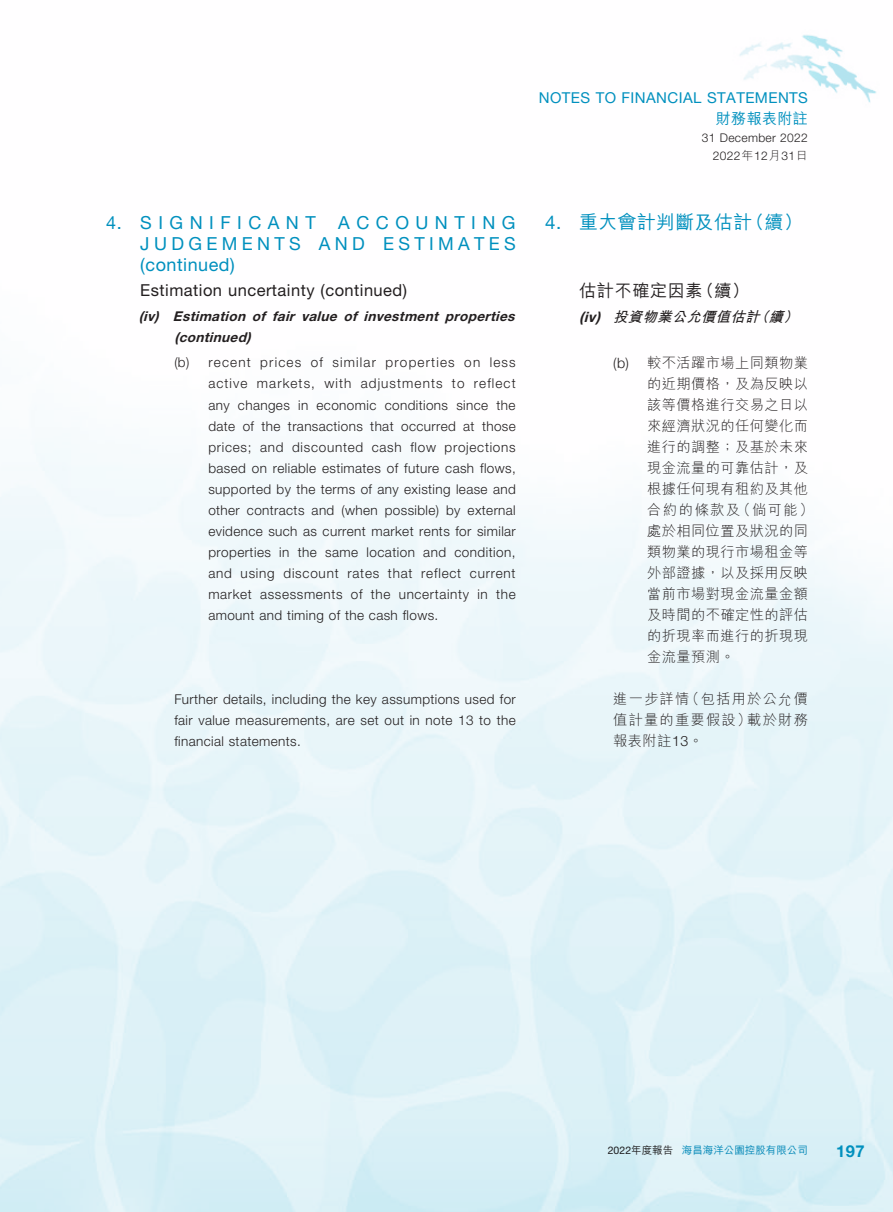
<style>
.page{position:relative;width:893px;height:1212px;background:#fff}
.page>*{position:absolute;margin:0;border:0;box-sizing:border-box;transform-origin:0 0}
.t1{font:500 18.75px "M Hei HK";letter-spacing:.03em;color:#0090be}
.t2{font:18px/21px "Helvetica Neue LT Std";letter-spacing:.24em;color:#0090be;text-align:justify}
.t3{font:500 17.25px "M Hei HK";letter-spacing:.03em;color:#231f20}
.t4{font:16.5px "Helvetica Neue LT Std";letter-spacing:.03em;color:#231f20}
.t5{font:700 16.5px "Helvetica Neue LT Std";color:#0090be}
.t6{font:15px "Helvetica Neue LT Std";letter-spacing:.03em;color:#0090be}
.t7{font:500 15px "M Hei HK";letter-spacing:.03em;color:#0090be}
.t8{font:300 14.25px/21px "M Hei HK";letter-spacing:.03em;color:#231f20}
.t9{font:italic 700 14.25px "M Hei HK";color:#231f20}
.t10{font:300 13.5px/21px "Helvetica Neue LT Std";letter-spacing:.03em;color:#231f20;text-align:justify}
.t11{font:italic 700 13.5px/21px "Helvetica Neue LT Std";color:#231f20}
.t12{font:300 12px/18px "Helvetica Neue LT Std";letter-spacing:.03em;color:#231f20;text-align:right}
.t13{font:500 10.5px "M Hei HK";color:#0090be}
.s1{font-family:"M Hei HK"}
.s2{font-family:"Helvetica Neue LT Std";font-weight:400}
.s3{font-family:"Helvetica Neue LT Std"}
.s4{font-family:"Helvetica Neue LT Std";font-weight:400;color:#231f20}
.s5{color:#231f20}
</style>
<div class="page">
<img style="left:738px;top:34px;width:139px;height:72px">
<h2 class="t2" style="left:140px;top:212px;width:377px;text-indent:-34px">4. SIGNIFICANT ACCOUNTING JUDGEMENTS AND ESTIMATES (continued)</h2>
<p class="t4" style="left:140px;top:280px;width:268px">Estimation uncertainty (continued)</p>
<p class="t11" style="left:174px;top:306px;width:346px;text-indent:-35px">(iv) Estimation of fair value of investment properties (continued)</p>
<p class="t10" style="left:208px;top:352px;width:309px;text-indent:-34px">(b) recent prices of similar properties on less active markets, with adjustments to reflect any changes in economic conditions since the date of the transactions that occurred at those prices; and discounted cash flow projections based on reliable estimates of future cash flows, supported by the terms of any existing lease and other contracts and (when possible) by external evidence such as current market rents for similar properties in the same location and condition, and using discount rates that reflect current market assessments of the uncertainty in the amount and timing of the cash flows.</p>
<p class="t10" style="left:174px;top:688px;width:343px">Further details, including the key assumptions used for fair value measurements, are set out in note 13 to the financial statements.</p>
<p class="t6" style="left:539px;top:88px;width:271px">NOTES TO FINANCIAL STATEMENTS</p>
<p class="t7" style="left:716px;top:107px;width:94px">財務報表附註</p>
<p class="t12" style="left:702px;top:128px;width:108px">31 December 2022<br>2022<span class="s1">年</span>12<span class="s1">月</span>31<span class="s1">日</span></p>
<h1 class="t1" style="left:545px;top:209px;width:259px"><span class="s2">4.</span> 重大會計判斷及估計（續）</h1>
<p class="t3" style="left:579px;top:278px;width:172px">估計不確定因素（續）</p>
<p class="t9" style="left:579px;top:306px;width:225px"><span class="s3">(iv)</span> 投資物業公允價值估計（續）</p>
<p class="t8" style="left:647px;top:352px;width:168px;text-indent:-34px"><span class="s3">(b)</span> 較不活躍市場上同類物業的近期價格，及為反映以該等價格進行交易之日以來經濟狀況的任何變化而進行的調整；及基於未來現金流量的可靠估計，及根據任何現有租約及其他合約的條款及（倘可能）處於相同位置及狀況的同類物業的現行市場租金等外部證據，以及採用反映當前市場對現金流量金額及時間的不確定性的評估的折現率而進行的折現現金流量預測。</p>
<p class="t8" style="left:613px;top:688px;width:196px;text-align:justify">進一步詳情（包括用於公允價值計量的重要假設）載於財務報表附註<span class="s3">13</span>。</p>
<p class="t13" style="left:608px;top:1142px;width:202px"><span class="s4">2022</span><span class="s5">年度報告</span> 海昌海洋公園控股有限公司</p>
<p class="t5" style="left:836px;top:1140px;width:30px">197</p>
</div>
